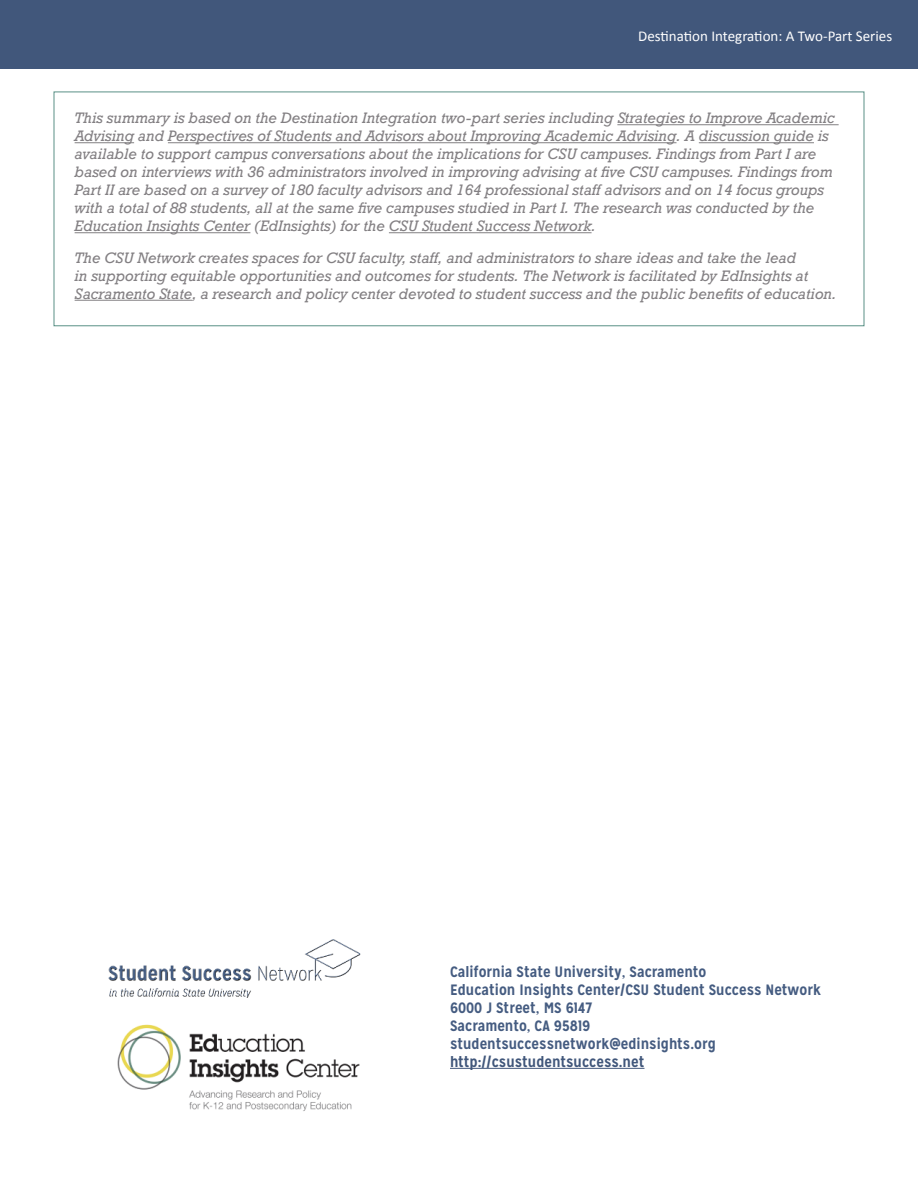
<style>
.page{position:relative;width:918px;height:1188px;background:#fff}
.page>*{position:absolute;margin:0;border:0;box-sizing:border-box;transform-origin:0 0}
.t1{font:700 15px/18px "Mission Gothic";color:#455c81}
.t2{font:15px "Calibri";color:#fff}
.t3{font:700 15px "Mission Gothic";color:#41577b}
.t4{font:italic 14.25px/18px "Rockwell";color:#838083}
</style>
<div class="page">
<div style="left:0;top:0;width:918px;height:68px;background:#41577b"></div>
<hr style="left:617px;top:124px;width:222px;height:1px;background:#838083">
<hr style="left:75px;top:142px;width:59px;height:1px;background:#838083">
<hr style="left:168px;top:142px;width:509px;height:1px;background:#838083">
<hr style="left:699px;top:142px;width:115px;height:1px;background:#838083">
<hr style="left:75px;top:232px;width:175px;height:1px;background:#838083">
<hr style="left:389px;top:232px;width:203px;height:1px;background:#838083">
<hr style="left:75px;top:300px;width:117px;height:1px;background:#838083">
<div style="left:54px;top:92px;width:810px;height:234px;border:1px solid #5a9186"></div>
<img style="left:108px;top:940px;width:253px;height:58px">
<img style="left:117px;top:1024px;width:243px;height:87px">
<hr style="left:450px;top:1068px;width:195px;height:1px;background:#41577b">
<p class="t2" style="left:638px;top:25px;width:256px">Des琀椀na琀椀on Integra琀椀on: A Two-Part Series</p>
<p class="t4" style="left:75px;top:111px;width:762px">This summary is based on the Destination Integration two-part series including Strategies to Improve Academic Advising and Perspectives of Students and Advisors about Improving Academic Advising. A discussion guide is available to support campus conversations about the implications for CSU campuses. Findings from Part I are based on interviews with 36 administrators involved in improving advising at 昀椀ve CSU campuses. Findings from Part II are based on a survey of 180 faculty advisors and 164 professional staff advisors and on 14 focus groups with a total of 88 students, all at the same 昀椀ve campuses studied in Part I. The research was conducted by the Education Insights Center (EdInsights) for the CSU Student Success Network.</p>
<p class="t4" style="left:75px;top:250px;width:763px">The CSU Network creates spaces for CSU faculty, staff, and administrators to share ideas and take the lead<br>in supporting equitable opportunities and outcomes for students. The Network is facilitated by EdInsights at<br>Sacramento State, a research and policy center devoted to student success and the public bene昀椀ts of education.</p>
<p class="t1" style="left:450px;top:964px;width:373px">California State University, Sacramento<br>Education Insights Center/CSU Student Success Network 6000 J Street, MS 6147<br>Sacramento, CA 95819 studentsuccessnetwork@edinsights.org</p>
<p class="t3" style="left:450px;top:1055px;width:196px">http://csustudentsuccess.net</p>
</div>
